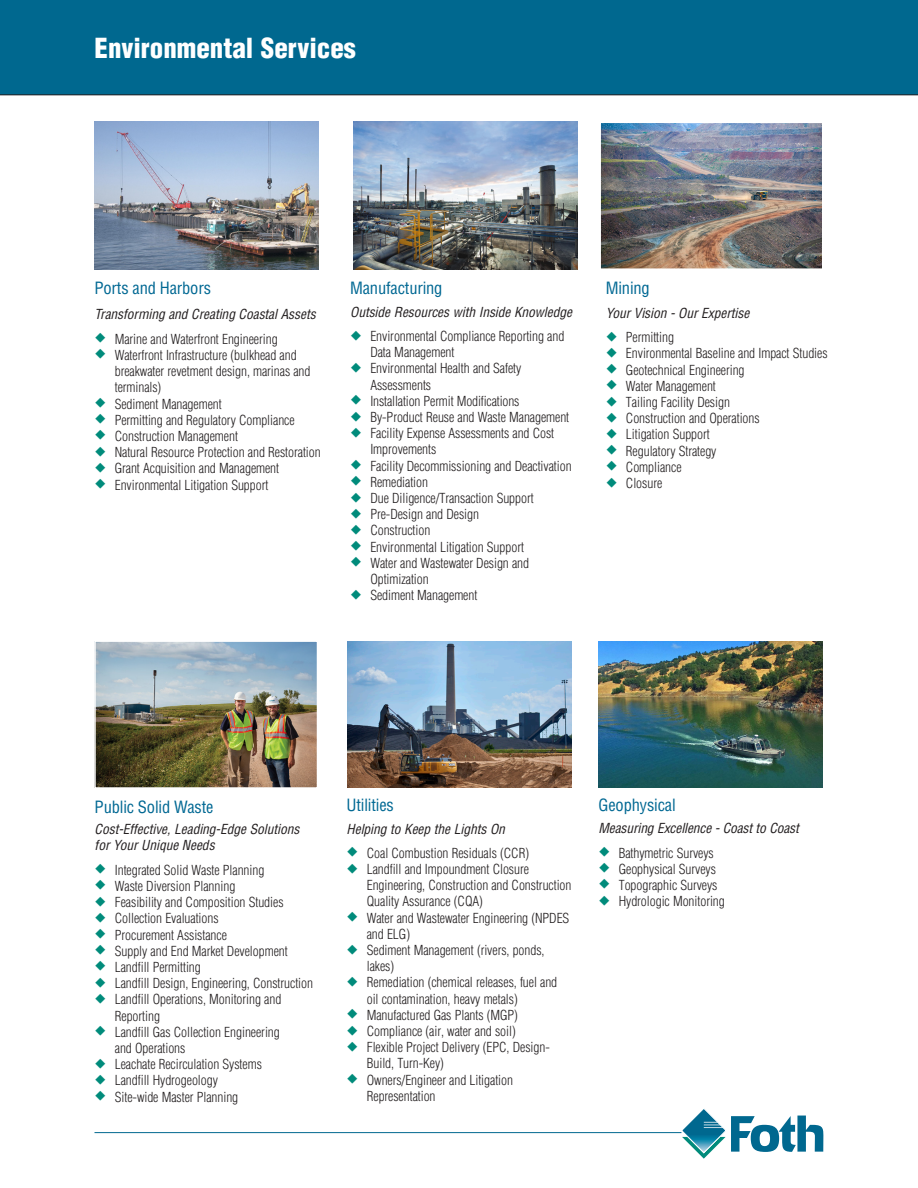
<style>
.page{position:relative;width:918px;height:1188px;background:#fff}
.page>*{position:absolute;margin:0;border:0;box-sizing:border-box;transform-origin:0 0}
.t1{font:900 condensed 27px "Helvetica LT Std";color:#fff}
.Subheader{font:condensed 16.5px "Helvetica LT Std";letter-spacing:-.01em;color:#006893}
.t2{font:300 condensed 13.5px/16.2px "Helvetica LT Std";letter-spacing:-.005em;color:#231f20}
.Body{font:italic condensed 13.5px/16.5px "Helvetica LT Std";letter-spacing:-.005em;color:#231f20}
</style>
<div class="page">
<svg style="left:681px;top:1109px;width:142px;height:50px"></svg>
<hr style="left:94px;top:1132px;width:587px;height:1px;background:#00688f">
<img style="left:599px;top:642px;width:224px;height:146px">
<img style="left:94px;top:642px;width:223px;height:146px">
<img style="left:602px;top:124px;width:219px;height:143px">
<div style="left:599px;top:121px;width:225px;height:149px;border:2px solid #fff"></div>
<img style="left:94px;top:122px;width:224px;height:148px">
<img style="left:347px;top:642px;width:224px;height:146px">
<img style="left:353px;top:122px;width:224px;height:147px">
<div style="left:0;top:0;width:918px;height:95px;background:#00688f"></div>
<p class="t1" style="left:94px;top:32px;width:263px">Environmental Services</p>
<p class="Subheader" style="left:95px;top:278px;width:118px">Ports and Harbors</p>
<p class="Body" style="left:95px;top:306px;width:223px">Transforming and Creating Coastal Assets</p>
<p class="t2" style="left:115px;top:331px;width:164px">Marine and Waterfront Engineering</p>
<p class="t2" style="left:115px;top:347px;width:197px">Waterfront Infrastructure (bulkhead and breakwater revetment design, marinas and terminals)</p>
<p class="t2" style="left:115px;top:395px;width:109px">Sediment Management</p>
<p class="t2" style="left:115px;top:412px;width:181px">Permitting and Regulatory Compliance</p>
<p class="t2" style="left:115px;top:428px;width:125px">Construction Management</p>
<p class="t2" style="left:115px;top:444px;width:208px">Natural Resource Protection and Restoration</p>
<p class="t2" style="left:115px;top:460px;width:166px">Grant Acquisition and Management</p>
<p class="t2" style="left:115px;top:476px;width:155px">Environmental Litigation Support</p>
<p class="Subheader" style="left:350px;top:278px;width:94px">Manufacturing</p>
<p class="Body" style="left:350px;top:304px;width:223px">Outside Resources with Inside Knowledge</p>
<p class="t2" style="left:370px;top:328px;width:196px">Environmental Compliance Reporting and<br>Data Management</p>
<p class="t2" style="left:370px;top:360px;width:153px">Environmental Health and Safety<br>Assessments</p>
<p class="t2" style="left:370px;top:393px;width:151px">Installation Permit Modifications</p>
<p class="t2" style="left:370px;top:409px;width:200px">By-Product Reuse and Waste Management</p>
<p class="t2" style="left:370px;top:425px;width:185px">Facility Expense Assessments and Cost<br>Improvements</p>
<p class="t2" style="left:370px;top:458px;width:203px">Facility Decommissioning and Deactivation</p>
<p class="t2" style="left:370px;top:474px;width:59px">Remediation</p>
<p class="t2" style="left:370px;top:490px;width:165px">Due Diligence/Transaction Support</p>
<p class="t2" style="left:370px;top:506px;width:110px">Pre-Design and Design</p>
<p class="t2" style="left:370px;top:522px;width:61px">Construction</p>
<p class="t2" style="left:370px;top:539px;width:155px">Environmental Litigation Support</p>
<p class="t2" style="left:370px;top:555px;width:160px">Water and Wastewater Design and<br>Optimization</p>
<p class="t2" style="left:370px;top:587px;width:109px">Sediment Management</p>
<p class="Subheader" style="left:606px;top:278px;width:46px">Mining</p>
<p class="Body" style="left:606px;top:305px;width:145px">Your Vision - Our Expertise</p>
<p class="t2" style="left:626px;top:329px;width:50px">Permitting</p>
<p class="t2" style="left:626px;top:345px;width:203px">Environmental Baseline and Impact Studies</p>
<p class="t2" style="left:626px;top:362px;width:120px">Geotechnical Engineering</p>
<p class="t2" style="left:626px;top:378px;width:92px">Water Management</p>
<p class="t2" style="left:626px;top:394px;width:106px">Tailing Facility Design</p>
<p class="t2" style="left:626px;top:410px;width:135px">Construction and Operations</p>
<p class="t2" style="left:626px;top:426px;width:85px">Litigation Support</p>
<p class="t2" style="left:626px;top:443px;width:92px">Regulatory Strategy</p>
<p class="t2" style="left:626px;top:459px;width:57px">Compliance</p>
<p class="t2" style="left:626px;top:475px;width:38px">Closure</p>
<p class="Subheader" style="left:95px;top:797px;width:120px">Public Solid Waste</p>
<p class="Body" style="left:95px;top:821px;width:206px">Cost-Effective, Leading-Edge Solutions for Your Unique Needs</p>
<p class="t2" style="left:115px;top:862px;width:151px">Integrated Solid Waste Planning</p>
<p class="t2" style="left:115px;top:878px;width:122px">Waste Diversion Planning</p>
<p class="t2" style="left:115px;top:894px;width:170px">Feasibility and Composition Studies</p>
<p class="t2" style="left:115px;top:910px;width:105px">Collection Evaluations</p>
<p class="t2" style="left:115px;top:927px;width:114px">Procurement Assistance</p>
<p class="t2" style="left:115px;top:943px;width:174px">Supply and End Market Development</p>
<p class="t2" style="left:115px;top:959px;width:88px">Landfill Permitting</p>
<p class="t2" style="left:115px;top:975px;width:200px">Landfill Design, Engineering, Construction</p>
<p class="t2" style="left:115px;top:991px;width:168px">Landfill Operations, Monitoring and<br>Reporting</p>
<p class="t2" style="left:115px;top:1024px;width:167px">Landfill Gas Collection Engineering and Operations</p>
<p class="t2" style="left:115px;top:1056px;width:149px">Leachate Recirculation Systems</p>
<p class="t2" style="left:115px;top:1072px;width:105px">Landfill Hydrogeology</p>
<p class="t2" style="left:115px;top:1089px;width:125px">Site-wide Master Planning</p>
<p class="Subheader" style="left:347px;top:795px;width:49px">Utilities</p>
<p class="Body" style="left:347px;top:821px;width:160px">Helping to Keep the Lights On</p>
<p class="t2" style="left:367px;top:845px;width:164px">Coal Combustion Residuals (CCR)</p>
<p class="t2" style="left:367px;top:861px;width:206px">Landfill and Impoundment Closure<br>Engineering, Construction and Construction<br>Quality Assurance (CQA)</p>
<p class="t2" style="left:367px;top:910px;width:204px">Water and Wastewater Engineering (NPDES and ELG)</p>
<p class="t2" style="left:367px;top:942px;width:179px">Sediment Management (rivers, ponds, lakes)</p>
<p class="t2" style="left:367px;top:974px;width:192px">Remediation (chemical releases, fuel and oil contamination, heavy metals)</p>
<p class="t2" style="left:367px;top:1007px;width:153px">Manufactured Gas Plants (MGP)</p>
<p class="t2" style="left:367px;top:1023px;width:151px">Compliance (air, water and soil)</p>
<p class="t2" style="left:367px;top:1039px;width:185px">Flexible Project Delivery (EPC, Design-<br>Build, Turn-Key)</p>
<p class="t2" style="left:367px;top:1072px;width:148px">Owners/Engineer and Litigation<br>Representation</p>
<p class="Subheader" style="left:599px;top:795px;width:79px">Geophysical</p>
<p class="Body" style="left:599px;top:820px;width:202px">Measuring Excellence - Coast to Coast</p>
<p class="t2" style="left:619px;top:844px;width:97px">Bathymetric Surveys</p>
<p class="t2" style="left:619px;top:861px;width:99px">Geophysical Surveys</p>
<p class="t2" style="left:619px;top:877px;width:100px">Topographic Surveys</p>
<p class="t2" style="left:619px;top:893px;width:108px">Hydrologic Monitoring</p>
</div>
